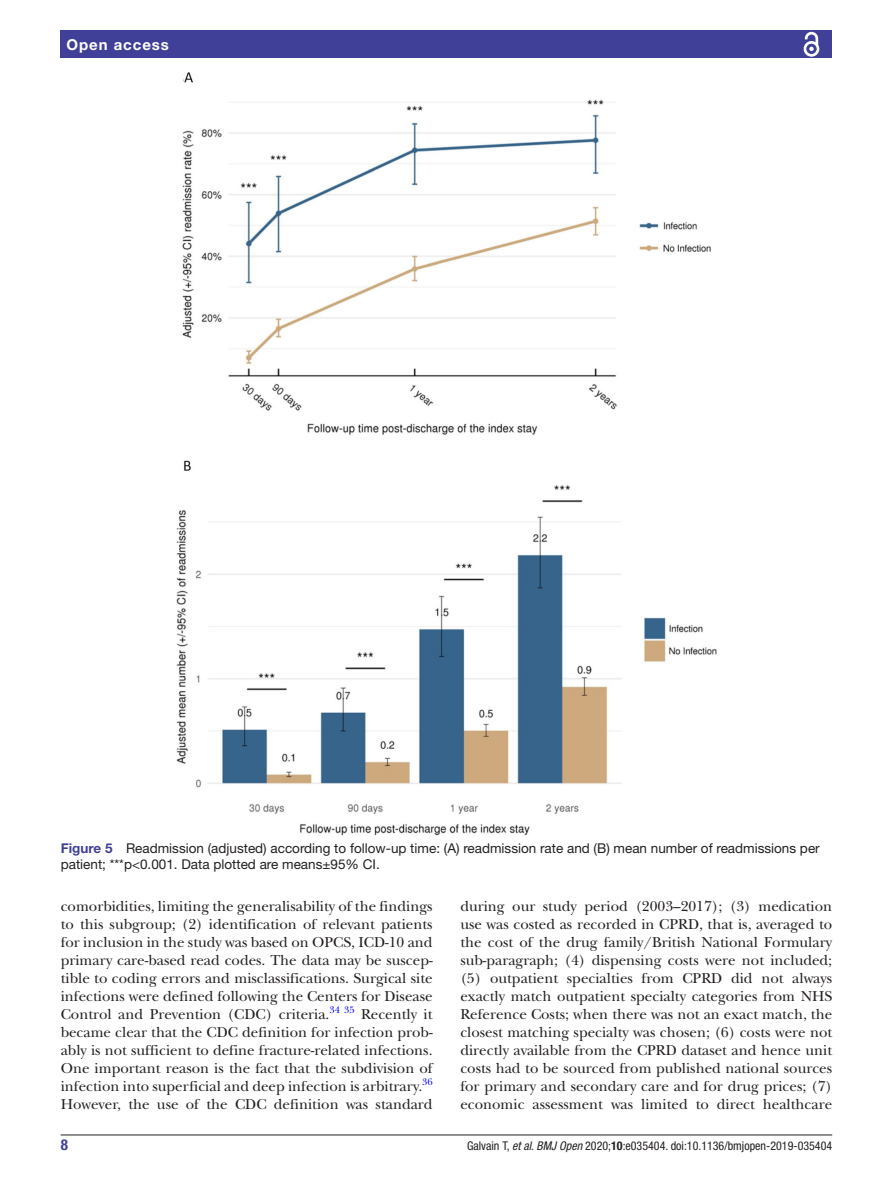
<style>
.page{position:relative;width:893px;height:1191px;background:#fff}
.page>*{position:absolute;margin:0;border:0;box-sizing:border-box;transform-origin:0 0}
.t1{font:15px/18px "New Baskerville";color:#231f20;text-align:justify}
.t2{font:700 15px "Helvetica Neue LT Std";letter-spacing:.065em;color:#fff}
.t3{font:700 condensed 15px "Helvetica Neue LT Std";color:#414099}
.t4{font:13.5px/16.2px "Helvetica Neue LT Std";color:#231f20}
.t5{font:condensed 12px "Helvetica Neue LT Std";color:#231f20}
.t6{font:9.9px "New Baskerville";color:#00f}
.s1{font-weight:700;color:#414099}
.s2{font-style:italic}
.s3{font-weight:700}
</style>
<div class="page">
<hr style="left:61px;top:1134px;width:771px;height:1px;background:#231f20">
<div style="left:61px;top:31px;width:771px;height:27px;background:#414099"></div>
<svg style="left:803px;top:31px;width:17px;height:26px"></svg>
<img style="left:176px;top:73px;width:540px;height:762px">
<p class="t2" style="left:66px;top:35px;width:104px">Open access</p>
<p class="t4" style="left:61px;top:840px;width:760px"><span class="s1">Figure 5</span> Readmission (adjusted) according to follow-up time: (A) readmission rate and (B) mean number of readmissions per patient; ***p&lt;0.001. Data plotted are means±95% CI.</p>
<p class="t1" style="left:61px;top:897px;width:373px">comorbidities, limiting the generalisability of the findings to this subgroup; (2) identification of relevant patients for inclusion in the study was based on OPCS, ICD-10 and primary care-based read codes. The data may be suscep&shy;tible to coding errors and misclassifications. Surgical site infections were defined following the Centers for Disease Control and Prevention (CDC) criteria.<sup>34</sup> <sup>35</sup> Recently it became clear that the CDC definition for infection prob&shy;ably is not sufficient to define fracture-related infections.<br>One important reason is the fact that the subdivision of infection into superficial and deep infection is arbitrary.</p>
<p class="t6" style="left:422px;top:1075px;width:12px">36</p>
<p class="t1" style="left:61px;top:1095px;width:373px">However, the use of the CDC definition was standard</p>
<p class="t1" style="left:460px;top:897px;width:373px">during our study period (2003–2017); (3) medication use was costed as recorded in CPRD, that is, averaged to the cost of the drug family/British National Formulary sub-paragraph; (4) dispensing costs were not included; (5) outpatient specialties from CPRD did not always exactly match outpatient specialty categories from NHS Reference Costs; when there was not an exact match, the closest matching specialty was chosen; (6) costs were not directly available from the CPRD dataset and hence unit costs had to be sourced from published national sources for primary and secondary care and for drug prices; (7) economic assessment was limited to direct healthcare</p>
<p class="t3" style="left:61px;top:1135px;width:9px">8</p>
<p class="t5" style="left:467px;top:1138px;width:367px">Galvain T, <span class="s2">et al</span>. <span class="s2">BMJ Open</span> 2020;<span class="s3">10</span>:e035404. doi:10.1136/bmjopen-2019-035404</p>
</div>
